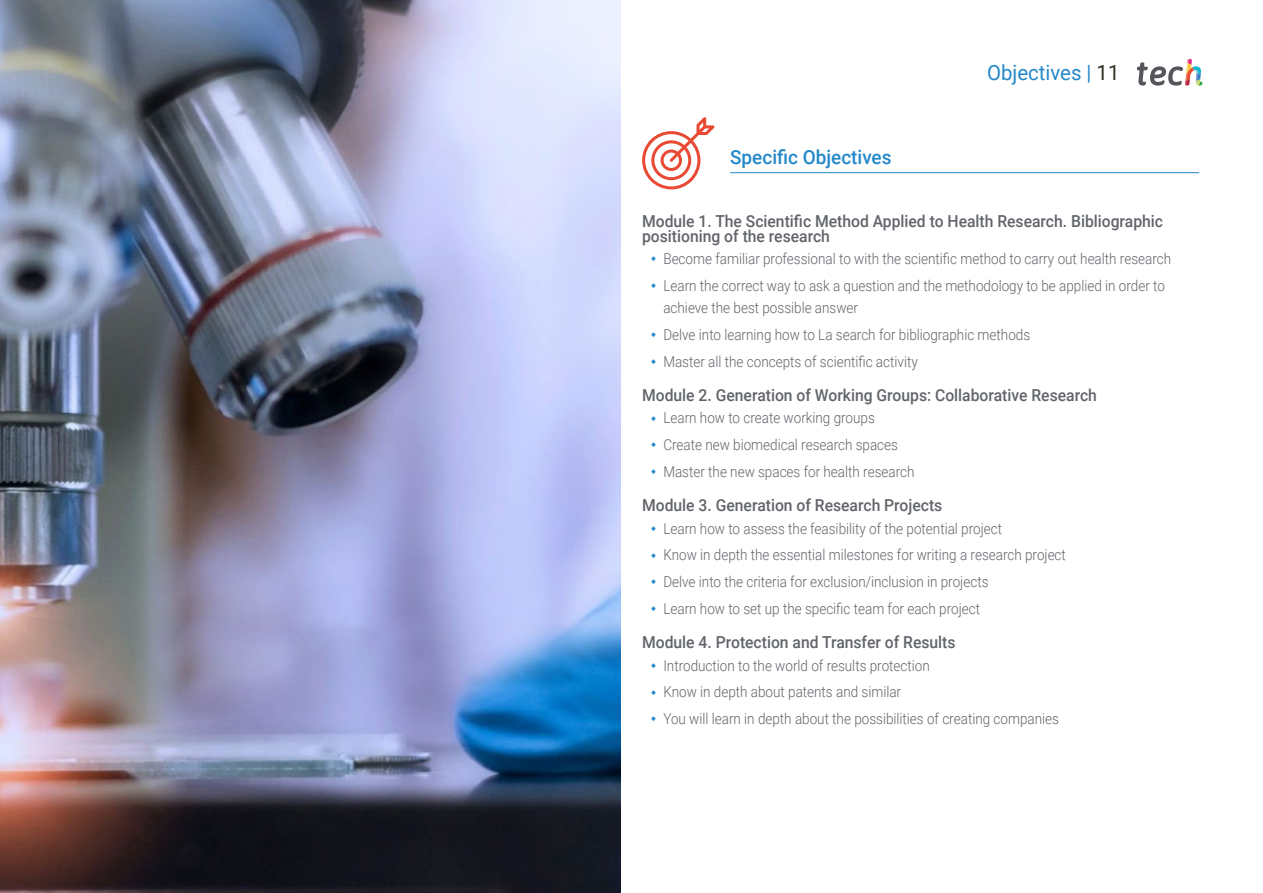
<style>
.page{position:relative;width:1263px;height:893px;background:#fff}
.page>*{position:absolute;margin:0;border:0;box-sizing:border-box;transform-origin:0 0}
.t1{font:21px "Roboto";color:#2488c9}
.t2{font:500 19.5px "Roboto";color:#2488c9}
.t3{font:500 16.5px/15px "Roboto";color:#61646a;scale:.95 1}
.t4{font:300 15px/26.7px "Roboto";color:#61646a;scale:.9 1}
.s1{color:#312e20}
</style>
<div class="page">
<hr style="left:730px;top:172px;width:469px;height:1px;background:#2488c9">
<svg style="left:642px;top:117px;width:72px;height:72px"></svg>
<img style="left:0;top:0;width:621px;height:893px">
<svg style="left:1137px;top:59px;width:65px;height:27px"></svg>
<h2 class="t2" style="left:730px;top:144px;width:163px">Specific Objectives</h2>
<h1 class="t1" style="left:987px;top:57px;width:134px">Objectives | <span class="s1">11</span></h1>
<p class="t3" style="left:642px;top:213px;width:550px">Module 1. The Scientific Method Applied to Health Research. Bibliographic positioning of the research</p>
<p class="t4" style="left:663px;top:245px;width:566px">Become familiar professional to with the scientific method to carry out health research<br>Learn the correct way to ask a question and the methodology to be applied in order to</p>
<p class="t4" style="left:663px;top:294px;width:409px">achieve the best possible answer<br>Delve into learning how to La search for bibliographic methods<br>Master all the concepts of scientific activity</p>
<p class="t3" style="left:642px;top:387px;width:480px">Module 2. Generation of Working Groups: Collaborative Research</p>
<p class="t4" style="left:663px;top:404px;width:280px">Learn how to create working groups<br>Create new biomedical research spaces<br>Master the new spaces for health research</p>
<p class="t3" style="left:642px;top:497px;width:317px">Module 3. Generation of Research Projects</p>
<p class="t4" style="left:663px;top:514px;width:449px">Learn how to assess the feasibility of the potential project<br>Know in depth the essential milestones for writing a research project Delve into the criteria for exclusion/inclusion in projects<br>Learn how to set up the specific team for each project</p>
<p class="t3" style="left:642px;top:634px;width:331px">Module 4. Protection and Transfer of Results</p>
<p class="t4" style="left:663px;top:651px;width:441px">Introduction to the world of results protection<br>Know in depth about patents and similar<br>You will learn in depth about the possibilities of creating companies</p>
</div>
